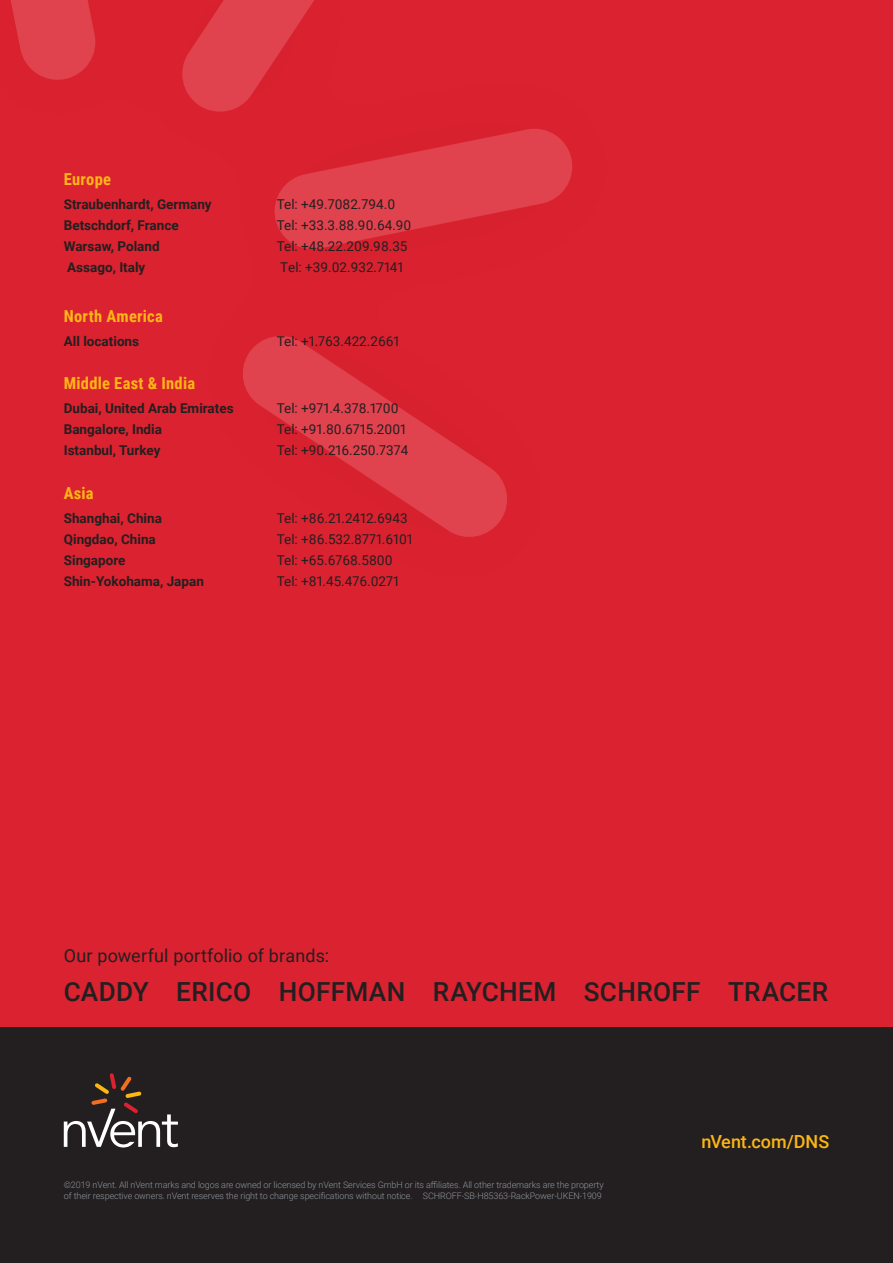
<style>
.page{position:relative;width:893px;height:1263px;background:#fff}
.page>*{position:absolute;margin:0;border:0;box-sizing:border-box;transform-origin:0 0}
.t1{font:500 26.25px "Roboto";letter-spacing:.01em;color:#231f20}
.t2{font:18px "Roboto";letter-spacing:.01em;color:#231f20}
.t3{font:500 18px "Roboto";letter-spacing:-.005em;color:#fcb615}
.t4{font:700 16.5px "Roboto Condensed";letter-spacing:.015em;color:#fcb615}
.t5{font:13.5px "Roboto";color:#231f20}
.t6{font:700 13.5px "Roboto";color:#231f20}
.t7{font:300 9px/10.8px "Roboto";letter-spacing:-.01em;color:#8f959e}
</style>
<div class="page">
<div style="left:0;top:0;width:893px;height:1027px;background:#db2230"></div>
<svg style="left:10px;top:0;width:85px;height:80px"></svg>
<svg style="left:182px;top:0;width:132px;height:112px"></svg>
<svg style="left:274px;top:129px;width:298px;height:120px"></svg>
<svg style="left:243px;top:336px;width:264px;height:201px"></svg>
<div style="left:0;top:1027px;width:893px;height:236px;background:#231f20"></div>
<svg style="left:64px;top:1073px;width:114px;height:74px"></svg>
<h3 class="t4" style="left:64px;top:168px;width:49px">Europe</h3>
<h3 class="t6" style="left:64px;top:195px;width:149px">Straubenhardt, Germany</h3>
<h3 class="t5" style="left:277px;top:195px;width:120px">Tel: +49.7082.794.0</h3>
<h3 class="t6" style="left:64px;top:216px;width:116px">Betschdorf, France</h3>
<h3 class="t5" style="left:277px;top:216px;width:136px">Tel: +33.3.88.90.64.90</h3>
<h3 class="t6" style="left:64px;top:237px;width:97px">Warsaw, Poland</h3>
<h3 class="t5" style="left:277px;top:237px;width:132px">Tel: +48.22.209.98.35</h3>
<h3 class="t6" style="left:67px;top:258px;width:80px">Assago, Italy</h3>
<h3 class="t5" style="left:280px;top:258px;width:125px">Tel: +39.02.932.7141</h3>
<h3 class="t4" style="left:64px;top:304px;width:101px">North America</h3>
<h3 class="t6" style="left:64px;top:331px;width:77px">All locations</h3>
<h3 class="t5" style="left:277px;top:331px;width:124px">Tel: +1.763.422.2661</h3>
<h3 class="t4" style="left:64px;top:372px;width:133px">Middle East &amp; India</h3>
<h3 class="t6" style="left:64px;top:399px;width:171px">Dubai, United Arab Emirates</h3>
<h3 class="t5" style="left:277px;top:399px;width:123px">Tel: +971.4.378.1700</h3>
<h3 class="t6" style="left:64px;top:420px;width:100px">Bangalore, India</h3>
<h3 class="t5" style="left:277px;top:420px;width:131px">Tel: +91.80.6715.2001</h3>
<h3 class="t6" style="left:64px;top:441px;width:98px">Istanbul, Turkey</h3>
<h3 class="t5" style="left:277px;top:441px;width:133px">Tel: +90.216.250.7374</h3>
<h3 class="t4" style="left:64px;top:481px;width:31px">Asia</h3>
<h3 class="t6" style="left:64px;top:508px;width:100px">Shanghai, China</h3>
<h3 class="t5" style="left:277px;top:508px;width:132px">Tel: +86.21.2412.6943</h3>
<h3 class="t6" style="left:64px;top:529px;width:94px">Qingdao, China</h3>
<h3 class="t5" style="left:277px;top:529px;width:137px">Tel: +86.532.8771.6101</h3>
<h3 class="t6" style="left:64px;top:550px;width:63px">Singapore</h3>
<h3 class="t5" style="left:277px;top:550px;width:117px">Tel: +65.6768.5800</h3>
<h3 class="t6" style="left:64px;top:571px;width:142px">Shin-Yokohama, Japan</h3>
<h3 class="t5" style="left:277px;top:571px;width:124px">Tel: +81.45.476.0271</h3>
<h2 class="t2" style="left:64px;top:943px;width:267px">Our powerful portfolio of brands:</h2>
<h1 class="t1" style="left:64px;top:973px;width:766px">CADDY ERICO HOFFMAN RAYCHEM SCHROFF TRACER</h1>
<p class="t7" style="left:64px;top:1179px;width:541px">©2019 nVent. All nVent marks and logos are owned or licensed by nVent Services GmbH or its affiliates. All other trademarks are the property of their respective owners. nVent reserves the right to change specifications without notice. SCHROFF-SB-H85363-RackPower-UKEN-1909</p>
<h2 class="t3" style="left:701px;top:1128px;width:129px">nVent.com/DNS</h2>
</div>
